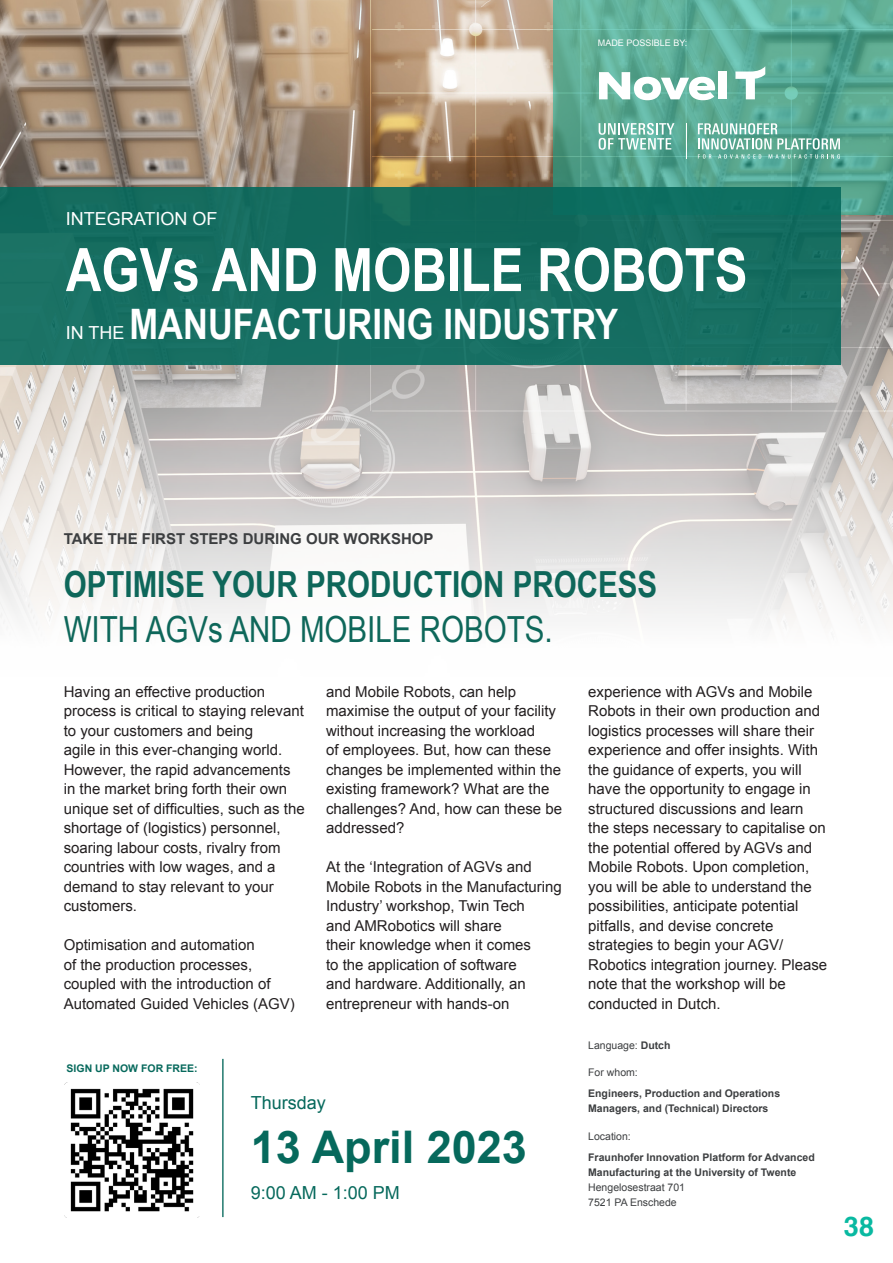
<style>
.page{position:relative;width:893px;height:1263px;background:#fff}
.page>*{position:absolute;margin:0;border:0;box-sizing:border-box;transform-origin:0 0}
.t1{font:700 60px "Arial Narrow";color:#fff}
.Body_text{font:700 45px "Arial";color:#06695c}
.t2{font:700 42px "Arial Narrow";color:#fff}
.t3{font:700 36px/45px "Arial Narrow";color:#0e675a}
.t4{font:700 27px "Helvetica";color:#09b9a1}
.Body_text-2{font:18px "Arial";color:#06695c}
.t5{font:18px "Arial";color:#fff}
.Body_text-3{font:15px/19.5px "Arial";color:#231f20}
.Quote_Text{font:700 15px "Arial";color:#3c3e40}
.Body_text-4{font:700 10.5px/15px "Arial";color:#3c3e40}
.Body_text-5{font:10.5px "Arial";color:#3c3e40}
.Intro_Text{font:700 10.5px "Arial";color:#06695c}
.Intro_Text-2{font:9px "Arial";color:#fff}
.s1{font-weight:400}
.s2{font-weight:700}
</style>
<div class="page">
<img style="left:0;top:0;width:893px;height:628px">
<svg style="left:554px;top:0;width:339px;height:215px;background:#59a994"></svg>
<div style="left:0;top:188px;width:841px;height:177px;background:#156d61"></div>
<hr style="left:222px;top:1059px;width:2px;height:158px;background:#06695c">
<svg style="left:599px;top:72px;width:116px;height:28px"></svg>
<div style="left:718px;top:72px;width:9px;height:27px;background:#fff"></div>
<svg style="left:735px;top:66px;width:30px;height:33px"></svg>
<svg style="left:599px;top:123px;width:75px;height:27px"></svg>
<svg style="left:698px;top:123px;width:142px;height:36px;background:#7cbaa9"></svg>
<hr style="left:686px;top:123px;width:1px;height:36px;background:#fff">
<img style="left:65px;top:1082px;width:135px;height:135px">
<p class="Intro_Text-2" style="left:598px;top:37px;width:91px">MADE POSSIBLE BY:</p>
<p class="t5" style="left:66px;top:207px;width:153px">INTEGRATION OF</p>
<p class="t1" style="left:66px;top:225px;width:683px">AGVs AND MOBILE ROBOTS</p>
<p class="t5" style="left:66px;top:321px;width:60px">IN THE</p>
<p class="t2" style="left:130px;top:292px;width:490px">MANUFACTURING INDUSTRY</p>
<p class="Quote_Text" style="left:64px;top:529px;width:371px">TAKE THE FIRST STEPS DURING OUR WORKSHOP</p>
<p class="t3" style="left:64px;top:560px;width:595px">OPTIMISE YOUR PRODUCTION PROCESS<br><span class="s1">WITH AGVs AND MOBILE ROBOTS.</span></p>
<p class="Body_text-3" style="left:64px;top:682px;width:242px">Having an effective production process is critical to staying relevant to your customers and being<br>agile in this ever-changing world.<br>However, the rapid advancements in the market bring forth their own unique set of difficulties, such as the shortage of (logistics) personnel, soaring labour costs, rivalry from countries with low wages, and a demand to stay relevant to your customers.</p>
<p class="Body_text-3" style="left:64px;top:935px;width:232px">Optimisation and automation<br>of the production processes, coupled with the introduction of<br>Automated Guided Vehicles (AGV)</p>
<p class="Intro_Text" style="left:67px;top:1061px;width:133px">SIGN UP NOW FOR FREE:</p>
<p class="Body_text-3" style="left:326px;top:682px;width:237px">and Mobile Robots, can help maximise the output of your facility without increasing the workload<br>of employees. But, how can these changes be implemented within the existing framework? What are the challenges? And, how can these be addressed?</p>
<p class="Body_text-3" style="left:326px;top:857px;width:237px">At the ‘Integration of AGVs and<br>Mobile Robots in the Manufacturing<br>Industry’ workshop, Twin Tech<br>and AMRobotics will share<br>their knowledge when it comes<br>to the application of software<br>and hardware. Additionally, an entrepreneur with hands-on</p>
<p class="Body_text-2" style="left:251px;top:1091px;width:77px">Thursday</p>
<p class="Body_text" style="left:251px;top:1118px;width:277px">13 April 2023</p>
<p class="Body_text-2" style="left:251px;top:1181px;width:151px">9:00 AM - 1:00 PM</p>
<p class="Body_text-3" style="left:588px;top:682px;width:241px">experience with AGVs and Mobile Robots in their own production and logistics processes will share their experience and offer insights. With the guidance of experts, you will have the opportunity to engage in structured discussions and learn the steps necessary to capitalise on the potential offered by AGVs and Mobile Robots. Upon completion, you will be able to understand the possibilities, anticipate potential pitfalls, and devise concrete strategies to begin your AGV/ Robotics integration journey. Please note that the workshop will be conducted in Dutch.</p>
<p class="Body_text-5" style="left:588px;top:1038px;width:84px">Language: <span class="s2">Dutch</span></p>
<p class="Body_text-5" style="left:588px;top:1066px;width:51px">For whom:</p>
<p class="Body_text-4" style="left:588px;top:1086px;width:193px">Engineers, Production and Operations<br>Managers, and (Technical) Directors</p>
<p class="Body_text-5" style="left:588px;top:1129px;width:44px">Location:</p>
<p class="Body_text-4" style="left:588px;top:1150px;width:228px">Fraunhofer Innovation Platform for Advanced<br>Manufacturing at the University of Twente</p>
<p class="Body_text-5" style="left:588px;top:1180px;width:98px">Hengelosestraat 701</p>
<p class="Body_text-5" style="left:588px;top:1195px;width:90px">7521 PA Enschede</p>
<p class="t4" style="left:844px;top:1205px;width:32px">38</p>
</div>
